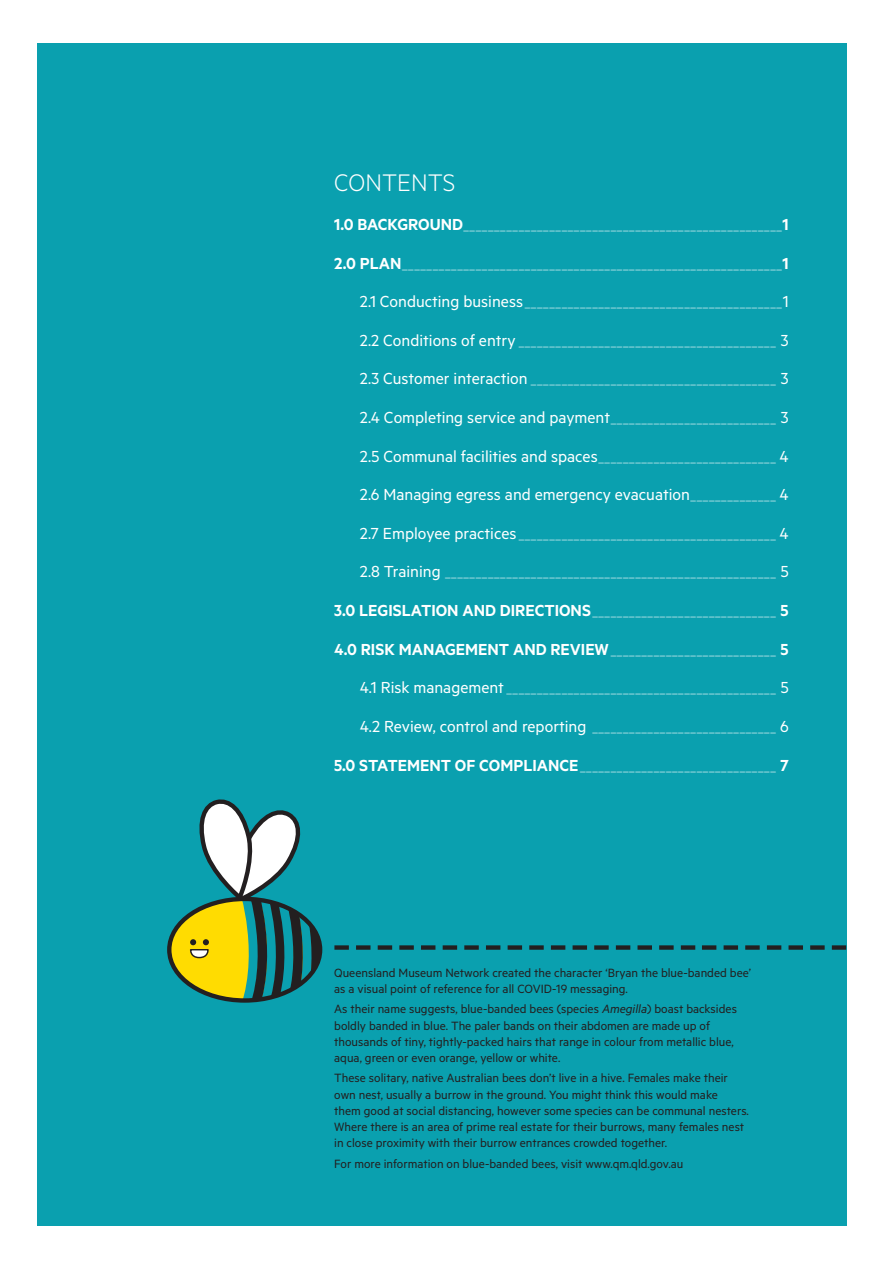
<style>
.page{position:relative;width:893px;height:1263px;background:#fff}
.page>*{position:absolute;margin:0;border:0;box-sizing:border-box;transform-origin:0 0}
.HEADER_1{font:300 27px "Metric";color:#fff}
.HEADER_2{font:100 18px "Metric";color:#fff}
.HEADER_2-2{font:18px "Metric";color:#fff}
.HEADER_2-3{font:600 18px "Metric";color:#fff}
.BODY_TEXT{font:13.5px/16.2px "Metric";color:#231f20}
.s1{font-weight:600}
.s2{font-weight:400}
.s3{font-weight:100}
.s4{font-style:italic}
</style>
<div class="page">
<div style="left:37px;top:44px;width:809px;height:1182px;background:#0aa0af"></div>
<svg style="left:169px;top:899px;width:151px;height:101px"></svg>
<svg style="left:189px;top:799px;width:131px;height:201px"></svg>
<div style="left:681px;top:945px;width:14px;height:5px;background:#231f20"></div>
<div style="left:659px;top:945px;width:15px;height:5px;background:#231f20"></div>
<div style="left:637px;top:945px;width:15px;height:5px;background:#231f20"></div>
<div style="left:616px;top:945px;width:14px;height:5px;background:#231f20"></div>
<div style="left:594px;top:945px;width:15px;height:5px;background:#231f20"></div>
<div style="left:573px;top:945px;width:14px;height:5px;background:#231f20"></div>
<div style="left:551px;top:945px;width:14px;height:5px;background:#231f20"></div>
<div style="left:529px;top:945px;width:15px;height:5px;background:#231f20"></div>
<div style="left:508px;top:945px;width:14px;height:5px;background:#231f20"></div>
<div style="left:486px;top:945px;width:14px;height:5px;background:#231f20"></div>
<div style="left:464px;top:945px;width:15px;height:5px;background:#231f20"></div>
<div style="left:443px;top:945px;width:14px;height:5px;background:#231f20"></div>
<div style="left:421px;top:945px;width:14px;height:5px;background:#231f20"></div>
<div style="left:399px;top:945px;width:15px;height:5px;background:#231f20"></div>
<div style="left:378px;top:945px;width:14px;height:5px;background:#231f20"></div>
<div style="left:356px;top:945px;width:14px;height:5px;background:#231f20"></div>
<div style="left:334px;top:945px;width:15px;height:5px;background:#231f20"></div>
<div style="left:832px;top:945px;width:14px;height:5px;background:#231f20"></div>
<div style="left:810px;top:945px;width:15px;height:5px;background:#231f20"></div>
<div style="left:788px;top:945px;width:15px;height:5px;background:#231f20"></div>
<div style="left:767px;top:945px;width:14px;height:5px;background:#231f20"></div>
<div style="left:745px;top:945px;width:15px;height:5px;background:#231f20"></div>
<div style="left:724px;top:945px;width:14px;height:5px;background:#231f20"></div>
<div style="left:702px;top:945px;width:14px;height:5px;background:#231f20"></div>
<p class="HEADER_1" style="left:334px;top:167px;width:123px">CONTENTS</p>
<p class="HEADER_2" style="left:334px;top:214px;width:456px"><span class="s1">1.0 BACKGROUND</span>____________________________________________________<span class="s1">1</span></p>
<p class="HEADER_2" style="left:334px;top:252px;width:456px"><span class="s1">2.0 PLAN</span>______________________________________________________________<span class="s1">1</span></p>
<p class="HEADER_2" style="left:360px;top:291px;width:430px"><span class="s2">2.1 Conducting business</span>__________________________________________<span class="s2">1</span></p>
<p class="HEADER_2" style="left:360px;top:330px;width:430px"><span class="s2">2.2 Conditions of entry</span> __________________________________________ <span class="s2">3</span></p>
<p class="HEADER_2" style="left:360px;top:368px;width:430px"><span class="s2">2.3 Customer interaction</span> ________________________________________ <span class="s2">3</span></p>
<p class="HEADER_2-2" style="left:360px;top:407px;width:430px">2.4 Completing service and payment<span class="s3">___________________________</span> 3</p>
<p class="HEADER_2-2" style="left:360px;top:446px;width:430px">2.5 Communal facilities and spaces<span class="s3">_____________________________</span> 4</p>
<p class="HEADER_2-2" style="left:360px;top:484px;width:430px">2.6 Managing egress and emergency evacuation<span class="s3">______________</span> 4</p>
<p class="HEADER_2" style="left:360px;top:523px;width:430px"><span class="s2">2.7 Employee practices</span>__________________________________________ <span class="s2">4</span></p>
<p class="HEADER_2" style="left:360px;top:561px;width:430px"><span class="s2">2.8 Training</span> ______________________________________________________ <span class="s2">5</span></p>
<p class="HEADER_2" style="left:334px;top:600px;width:456px"><span class="s1">3.0 LEGISLATION AND DIRECTIONS</span>______________________________ <span class="s1">5</span></p>
<p class="HEADER_2-3" style="left:334px;top:638px;width:456px">4.0 RISK MANAGEMENT AND REVIEW<span class="s3">___________________________</span> 5</p>
<p class="HEADER_2" style="left:360px;top:677px;width:430px"><span class="s2">4.1 Risk management</span>____________________________________________ <span class="s2">5</span></p>
<p class="HEADER_2-2" style="left:360px;top:716px;width:430px">4.2 Review, control and reporting <span class="s3">______________________________</span> 6</p>
<p class="HEADER_2" style="left:334px;top:754px;width:456px"><span class="s1">5.0 STATEMENT OF COMPLIANCE</span>________________________________ <span class="s1">7</span></p>
<p class="BODY_TEXT" style="left:334px;top:964px;width:418px">Queensland Museum Network created the character ‘Bryan the blue-banded bee’ as a visual point of reference for all COVID-19 messaging.</p>
<p class="BODY_TEXT" style="left:334px;top:1000px;width:404px">As their name suggests, blue-banded bees (species <span class="s4">Amegilla</span>) boast backsides boldly banded in blue. The paler bands on their abdomen are made up of thousands of tiny, tightly-packed hairs that range in colour from metallic blue, aqua, green or even orange, yellow or white.</p>
<p class="BODY_TEXT" style="left:334px;top:1069px;width:416px">These solitary, native Australian bees don’t live in a hive. Females make their own nest, usually a burrow in the ground. You might think this would make<br>them good at social distancing, however some species can be communal nesters.<br>Where there is an area of prime real estate for their burrows, many females nest in close proximity with their burrow entrances crowded together.</p>
<p class="BODY_TEXT" style="left:334px;top:1155px;width:351px">For more information on blue-banded bees, visit www.qm.qld.gov.au</p>
</div>
